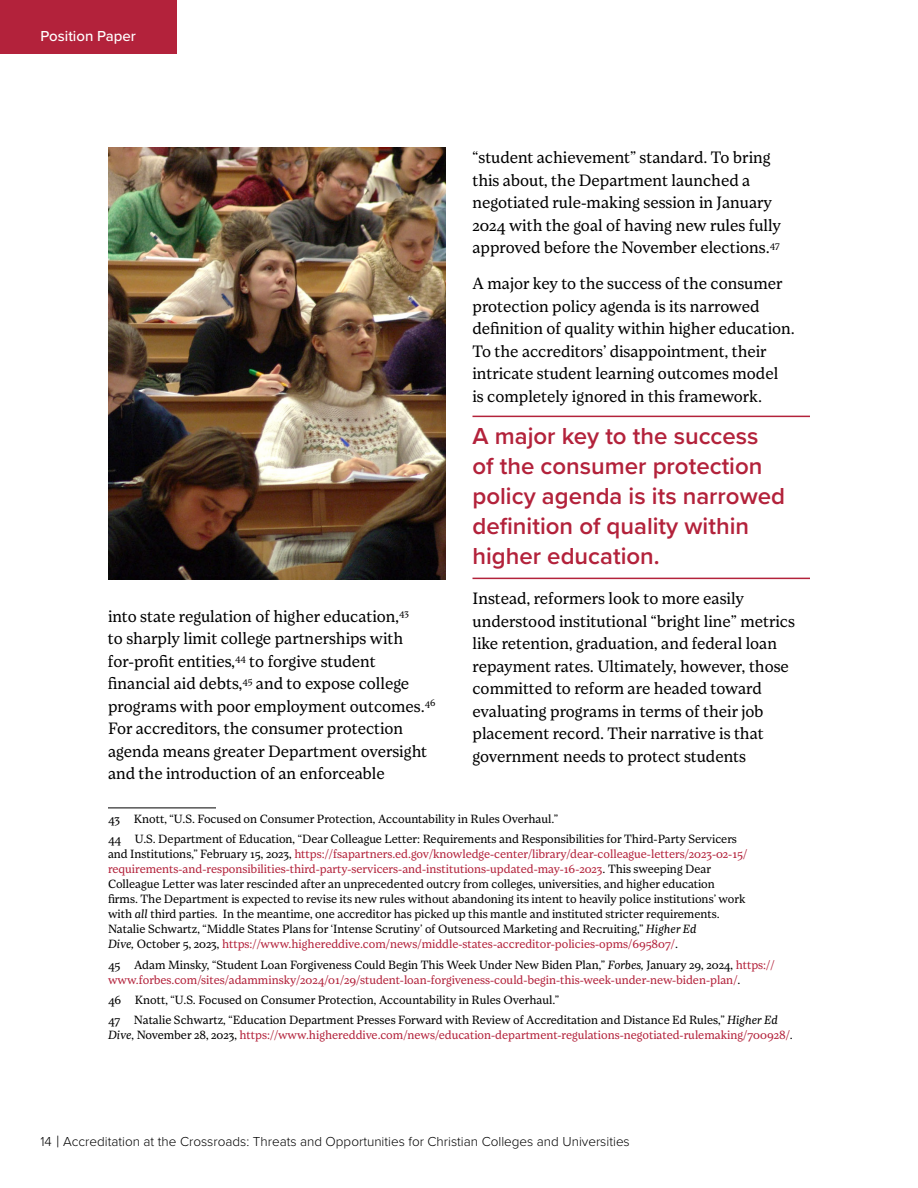
<style>
.page{position:relative;width:918px;height:1188px;background:#fff}
.page>*{position:absolute;margin:0;border:0;box-sizing:border-box;transform-origin:0 0}
.t1{font:600 24px/30px "Proxima Nova";color:#b3223b}
.t2{font:16.5px/22.5px "Loretta";color:#000}
.t3{font:500 15px "Proxima Nova";color:#fff}
.t4{font:300 13.5px "Proxima Nova";color:#000}
.t5{font:12px/15px "Loretta";color:#000}
.t6{font:12px/15px "Loretta";color:#b3223b}
.s1{color:#b3223b}
.s2{font-style:italic}
.s3{color:#000}
.s4{font-style:italic;color:#000}
.s5{font-size:16.5px}
</style>
<div class="page">
<div style="left:0;top:0;width:177px;height:54px;background:#b3223b"></div>
<hr style="left:108px;top:808px;width:108px;height:1px;background:#000">
<hr style="left:472px;top:416px;width:338px;height:1px;background:#b3223b">
<hr style="left:472px;top:578px;width:338px;height:1px;background:#b3223b">
<img style="left:108px;top:148px;width:338px;height:432px">
<p class="t3" style="left:40px;top:24px;width:97px">Position Paper</p>
<h2 class="t2" style="left:472px;top:147px;width:310px">“student achievement” standard. To bring this about, the Department launched a negotiated rule-making session in January 2024 with the goal of having new rules fully approved before the November elections.<sup>47</sup></h2>
<p class="t2" style="left:472px;top:273px;width:324px">A major key to the success of the consumer protection policy agenda is its narrowed definition of quality within higher education.<br>To the accreditors’ disappointment, their intricate student learning outcomes model<br>is completely ignored in this framework.</p>
<h1 class="t1" style="left:472px;top:420px;width:314px">A major key to the success of the consumer protection policy agenda is its narrowed definition of quality within higher education.</h1>
<p class="t2" style="left:472px;top:588px;width:324px">Instead, reformers look to more easily understood institutional “bright line” metrics like retention, graduation, and federal loan repayment rates. Ultimately, however, those committed to reform are headed toward evaluating programs in terms of their job placement record. Their narrative is that government needs to protect students</p>
<p class="t2" style="left:108px;top:605px;width:329px">into state regulation of higher education,<sup>43<br></sup>to sharply limit college partnerships with for-profit entities,<sup>44</sup> to forgive student financial aid debts,<sup>45</sup> and to expose college programs with poor employment outcomes.<sup>46<br></sup>For accreditors, the consumer protection agenda means greater Department oversight and the introduction of an enforceable</p>
<p class="t5" style="left:108px;top:809px;width:630px;line-height:20.4px">43 Knott, “U.S. Focused on Consumer Protection, Accountability in Rules Overhaul.”<br>44 U.S. Department of Education, “Dear Colleague Letter: Requirements and Responsibilities for Third-Party Servicers</p>
<p class="t5" style="left:108px;top:847px;width:641px">and Institutions,” February 15, 2023, <span class="s1">https://fsapartners.ed.gov/knowledge-center/library/dear-colleague-letters/2023-02-15/ requirements-and-responsibilities-third-party-servicers-and-institutions-updated-may-16-2023</span>. This sweeping Dear Colleague Letter was later rescinded after an unprecedented outcry from colleges, universities, and higher education firms. The Department is expected to revise its new rules without abandoning its intent to heavily police institutions’ work with <span class="s2">all</span> third parties. In the meantime, one accreditor has picked up this mantle and instituted stricter requirements.<br>Natalie Schwartz, “Middle States Plans for ‘Intense Scrutiny’ of Outsourced Marketing and Recruiting,” <span class="s2">Higher Ed<br>Dive,</span> October 5, 2023, <span class="s1">https://www.highereddive.com/news/middle-states-accreditor-policies-opms/695807/</span>.</p>
<p class="t6" style="left:108px;top:957px;width:668px"><span class="s3">45 Adam Minsky, “Student Loan Forgiveness Could Begin This Week Under New Biden Plan,”</span> <span class="s4">Forbes,</span> <span class="s3">January 29, 2024,</span> https:// www.forbes.com/sites/adamminsky/2024/01/29/student-loan-forgiveness-could-begin-this-week-under-new-biden-plan/<span class="s3">.</span></p>
<p class="t5" style="left:108px;top:990px;width:672px;line-height:20.4px">46 Knott, “U.S. Focused on Consumer Protection, Accountability in Rules Overhaul.”<br>47 Natalie Schwartz, “Education Department Presses Forward with Review of Accreditation and Distance Ed Rules,” <span class="s2">Higher Ed</span></p>
<p class="t6" style="left:108px;top:1028px;width:686px"><span class="s4">Dive</span><span class="s3">, November 28, 2023,</span> https://www.highereddive.com/news/education-department-regulations-negotiated-rulemaking/700928/<span class="s3">.</span></p>
<p class="t4" style="left:40px;top:1131px;width:591px">14 <span class="s5">|</span> Accreditation at the Crossroads: Threats and Opportunities for Christian Colleges and Universities</p>
</div>
